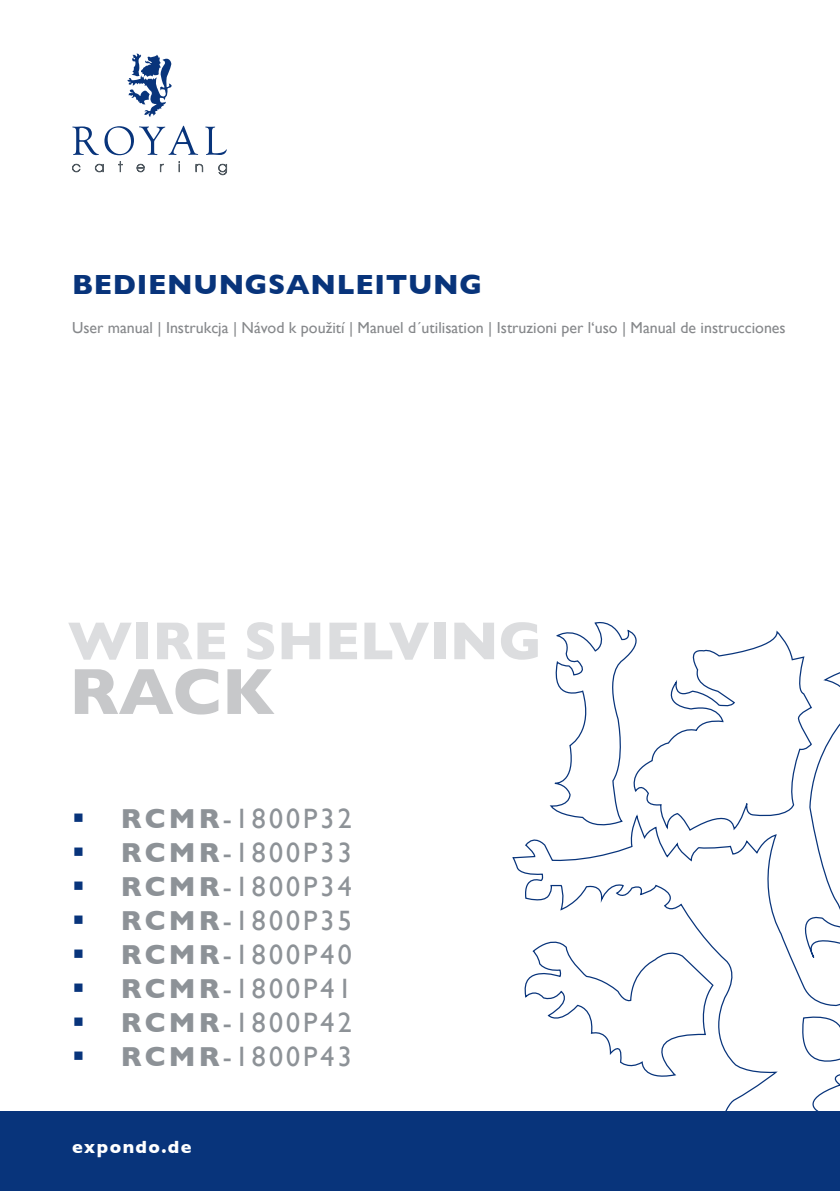
<style>
.page{position:relative;width:840px;height:1191px;background:#fff}
.page>*{position:absolute;margin:0;border:0;box-sizing:border-box;transform-origin:0 0}
.t1{font:700 66px "Gill Sans";color:#c7c8ca}
.t2{font:700 54px "Gill Sans";color:#dcdddf}
.t3{font:700 28.2px "Gill Sans";letter-spacing:.025em;color:#08347b}
.t4{font:28px "Gill Sans";letter-spacing:.11em;color:#8d9297}
.t5{font:700 18px "Gill Sans";letter-spacing:.08em;color:#fff}
.t6{font:16px "Gill Sans";color:#86888b}
.s1{color:#08347b}
.s2{font-weight:700}
</style>
<div class="page">
<svg style="left:512px;top:672px;width:327px;height:439px"></svg>
<svg style="left:519px;top:933px;width:195px;height:148px"></svg>
<svg style="left:549px;top:622px;width:263px;height:210px"></svg>
<div style="left:0;top:1111px;width:839px;height:80px;background:#08347b"></div>
<svg style="left:127px;top:53px;width:45px;height:64px"></svg>
<svg style="left:72px;top:161px;width:155px;height:14px"></svg>
<svg style="left:72px;top:126px;width:154px;height:29px"></svg>
<p class="t3" style="left:72px;top:268px;width:411px">BEDIENUNGSANLEITUNG</p>
<p class="t6" style="left:72px;top:318px;width:714px">User manual | Instrukcja | Návod k použití | Manuel d´utilisation | Istruzioni per l‘uso | Manual de instrucciones</p>
<p class="t2" style="left:68px;top:609px;width:475px">WIRE SHELVING</p>
<p class="t1" style="left:69px;top:653px;width:207px">RACK</p>
<p class="t4" style="left:72px;top:802px;width:281px"><span class="s1">▪</span> <span class="s2">RCMR</span>-1800P32</p>
<p class="t4" style="left:72px;top:836px;width:281px"><span class="s1">▪</span> <span class="s2">RCMR</span>-1800P33</p>
<p class="t4" style="left:72px;top:870px;width:281px"><span class="s1">▪</span> <span class="s2">RCMR</span>-1800P34</p>
<p class="t4" style="left:72px;top:904px;width:281px"><span class="s1">▪</span> <span class="s2">RCMR</span>-1800P35</p>
<p class="t4" style="left:72px;top:938px;width:281px"><span class="s1">▪</span> <span class="s2">RCMR</span>-1800P40</p>
<p class="t4" style="left:72px;top:972px;width:281px"><span class="s1">▪</span> <span class="s2">RCMR</span>-1800P41</p>
<p class="t4" style="left:72px;top:1006px;width:281px"><span class="s1">▪</span> <span class="s2">RCMR</span>-1800P42</p>
<p class="t4" style="left:72px;top:1040px;width:281px"><span class="s1">▪</span> <span class="s2">RCMR</span>-1800P43</p>
<p class="t5" style="left:72px;top:1136px;width:121px">expondo.de</p>
</div>
